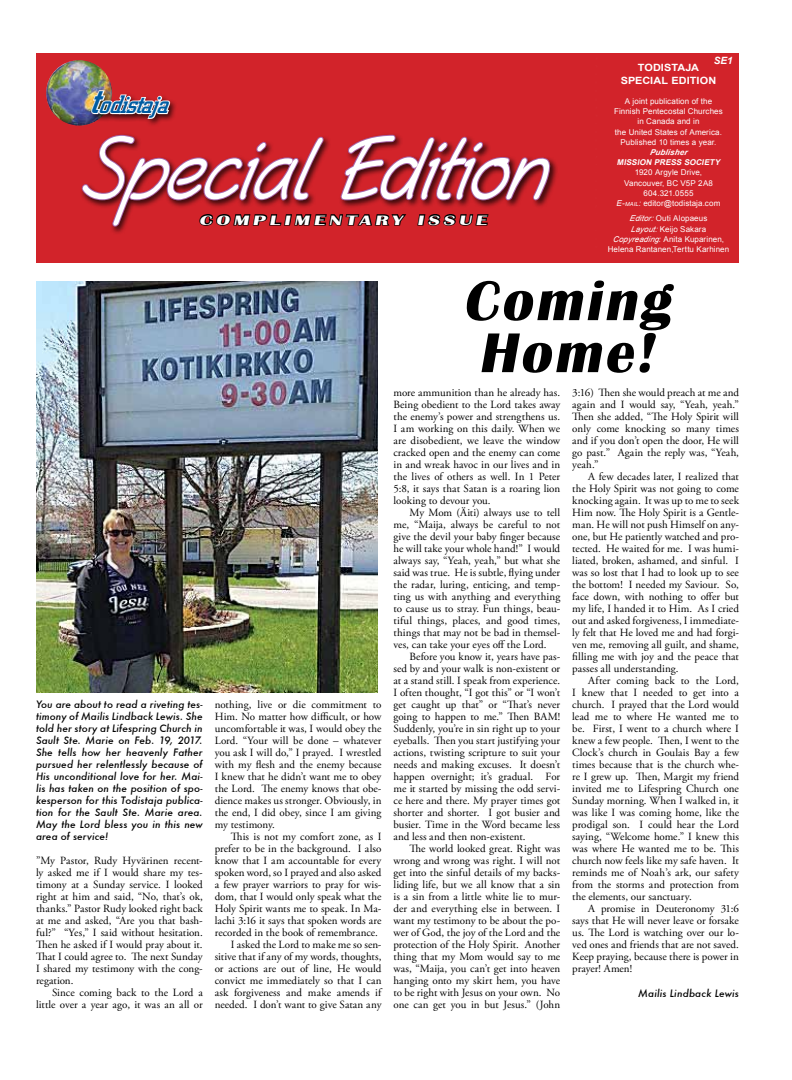
<style>
.page{position:relative;width:792px;height:1080px;background:#fff}
.page>*{position:absolute;margin:0;border:0;box-sizing:border-box;transform-origin:0 0}
.t1{font:italic 92px "Dunkirk";letter-spacing:-.01em;color:#fff;scale:.87 1}
.t2{font:italic 700 58px/52px "Britannic";color:#000}
.t3{font:italic 500 25px "City";letter-spacing:-.015em;color:#005ba1}
.t4{font:italic 700 14px "Britannic";color:#fff;scale:1.5 1}
.t5{font:11px/12px "Adobe Garamond Pro";letter-spacing:.005em;color:#000;text-align:justify}
.t6{font:italic 500 10px/12px "Futura";letter-spacing:.01em;color:#000;text-align:justify}
.t7{font:700 10px/12.2px "Arial";letter-spacing:.01em;color:#fff;text-align:center;scale:1.09 1}
.t8{font:italic 700 10px "Arial";color:#fff}
.t9{font:8px/10.2px "Arial";letter-spacing:.01em;color:#fff;text-align:center}
.t10{font:italic 700 8px "Arial";color:#fff}
.t11{font:italic 700 8px "Arial";color:#fff}
.s1{font-size:36px}
.s2{font-style:italic}
.s3{font-style:italic;font-size:5.6px}
</style>
<div class="page">
<div style="left:36px;top:53px;width:703px;height:210px;background:#d2232a"></div>
<img style="left:46px;top:60px;width:66px;height:66px;border-radius:33px">
<svg style="left:82px;top:60px;width:475px;height:173px"></svg>
<img style="left:36px;top:281px;width:342px;height:411px">
<h3 class="t3" style="left:90px;top:91px;width:84px"><span class="s1">t</span>odistaja</h3>
<h1 class="t1" style="left:79px;top:117px;width:557px">Special Edition</h1>
<p class="t4" style="left:199px;top:212px;width:195px">COMPLIMENTARY ISSUE</p>
<p class="t8" style="left:714px;top:54px;width:20px">SE1</p>
<p class="t7" style="left:621px;top:62px;width:89px">TODISTAJA<br>SPECIAL EDITION</p>
<p class="t9" style="left:614px;top:96px;width:110px">A joint publication of the<br>Finnish Pentecostal Churches in Canada and in<br>the United States of America.<br>Published 10 times a year.</p>
<p class="t11" style="left:650px;top:147px;width:39px">Publisher</p>
<p class="t10" style="left:617px;top:157px;width:107px">MISSION PRESS SOCIETY</p>
<p class="t9" style="left:617px;top:168px;width:105px">1920 Argyle Drive,<br>Vancouver, BC V5P 2A8<br>604.321.0555<br><span class="s2">E-</span><span class="s3">mail</span><span class="s2">:</span> editor@todistaja.com</p>
<p class="t9" style="left:608px;top:214px;width:123px"><span class="s2">Editor:</span> Outi Alopaeus<br><span class="s2">Layout:</span> Keijo Sakara<br><span class="s2">Copyreading:</span> Anita Kuparinen,<br>Helena Rantanen,Terttu Karhinen</p>
<p class="t6" style="left:36px;top:698px;width:168px">You are about to read a riveting tes&shy;timony of Mailis Lindback Lewis. She told her story at Lifespring Church in Sault Ste. Marie on Feb. 19, 2017.<br>She tells how her heavenly Father pursued her relentlessly because of His unconditional love for her. Mai&shy;lis has taken on the position of spo&shy;kesperson for this Todistaja publica&shy;tion for the Sault Ste. Marie area.<br>May the Lord bless you in this new area of service!</p>
<p class="t5" style="left:36px;top:855px;width:168px">”My Pastor, Rudy Hyvärinen recent&shy;ly asked me if I would share my tes&shy;timony at a Sunday service. I looked right at him and said, “No, that’s ok, thanks.” Pastor Rudy looked right back at me and asked, “Are you that bash&shy;ful?” “Yes,” I said without hesitation.<br>Then he asked if I would pray about it.<br>That I could agree to. The next Sunday I shared my testimony with the cong&shy;regation.</p>
<p class="t5" style="left:36px;top:987px;width:168px;text-align:right">Since coming back to the Lord a little over a year ago, it was an all or</p>
<p class="t5" style="left:215px;top:699px;width:168px">nothing, live or die commitment to Him. No matter how difficult, or how uncomfortable it was, I would obey the Lord. “Your will be done – whatever you ask I will do,” I prayed. I wrestled with my flesh and the enemy because I knew that he didn’t want me to obey the Lord. The enemy knows that obe&shy;dience makes us stronger. Obviously, in the end, I did obey, since I am giving my testimony.</p>
<p class="t5" style="left:231px;top:831px;width:152px">This is not my comfort zone, as I</p>
<p class="t5" style="left:215px;top:843px;width:168px">prefer to be in the background. I also</p>
<p class="t5" style="left:215px;top:855px;width:168px">know that I am accountable for every</p>
<p class="t5" style="left:215px;top:867px;width:168px">spoken word, so I prayed and also asked</p>
<p class="t5" style="left:215px;top:879px;width:168px">a few prayer warriors to pray for wis-</p>
<p class="t5" style="left:215px;top:891px;width:168px">dom, that I would only speak what the</p>
<p class="t5" style="left:215px;top:903px;width:168px">Holy Spirit wants me to speak. In Ma-</p>
<p class="t5" style="left:215px;top:915px;width:168px">lachi 3:16 it says that spoken words are</p>
<p class="t5" style="left:215px;top:927px;width:165px">recorded in the book of remembrance.</p>
<p class="t5" style="left:231px;top:939px;width:152px">I asked the Lord to make me so sen-</p>
<p class="t5" style="left:215px;top:951px;width:168px">sitive that if any of my words, thoughts,</p>
<p class="t5" style="left:215px;top:963px;width:168px">or actions are out of line, He would</p>
<p class="t5" style="left:215px;top:975px;width:168px">convict me immediately so that I can</p>
<p class="t5" style="left:215px;top:987px;width:168px">ask forgiveness and make amends if</p>
<p class="t5" style="left:215px;top:999px;width:168px">needed. I don’t want to give Satan any</p>
<h2 class="t2" style="left:462px;top:275px;width:221px">Coming<br>Home!</h2>
<p class="t5" style="left:394px;top:387px;width:168px">more ammunition than he already has.<br>Being obedient to the Lord takes away the enemy’s power and strengthens us.<br>I am working on this daily. When we are disobedient, we leave the window cracked open and the enemy can come in and wreak havoc in our lives and in the lives of others as well. In 1 Peter 5:8, it says that Satan is a roaring lion looking to devour you.</p>
<p class="t5" style="left:394px;top:507px;width:168px;text-indent:16px">My Mom (Äiti) always use to tell me, “Maija, always be careful to not give the devil your baby finger because he will take your whole hand!” I would always say, “Yeah, yeah,” but what she said was true. He is subtle, flying under the radar, luring, enticing, and temp&shy;ting us with anything and everything to cause us to stray. Fun things, beau&shy;tiful things, places, and good times, things that may not be bad in themsel&shy;ves, can take your eyes off the Lord.</p>
<p class="t5" style="left:394px;top:651px;width:168px;text-indent:16px">Before you know it, years have pas&shy;sed by and your walk is non-existent or at a stand still. I speak from experience.<br>I often thought, “I got this” or “I won’t get caught up that” or “That’s never going to happen to me.” Then BAM!<br>Suddenly, you’re in sin right up to your eyeballs. Then you start justifying your actions, twisting scripture to suit your needs and making excuses. It doesn’t happen overnight; it’s gradual. For me it started by missing the odd servi&shy;ce here and there. My prayer times got shorter and shorter. I got busier and busier. Time in the Word became less and less and then non-existent.</p>
<p class="t5" style="left:394px;top:843px;width:168px;text-indent:16px">The world looked great. Right was wrong and wrong was right. I will not get into the sinful details of my backs&shy;liding life, but we all know that a sin is a sin from a little white lie to mur&shy;der and everything else in between. I want my testimony to be about the po&shy;wer of God, the joy of the Lord and the protection of the Holy Spirit. Another thing that my Mom would say to me was, “Maija, you can’t get into heaven hanging onto my skirt hem, you have to be right with Jesus on your own. No one can get you in but Jesus.” (John</p>
<p class="t5" style="left:572px;top:387px;width:168px">3:16) Then she would preach at me and again and I would say, “Yeah, yeah.” Then she added, “The Holy Spirit will only come knocking so many times and if you don’t open the door, He will go past.” Again the reply was, “Yeah, yeah.”</p>
<p class="t5" style="left:572px;top:471px;width:168px;text-indent:16px">A few decades later, I realized that the Holy Spirit was not going to come knocking again. It was up to me to seek Him now. The Holy Spirit is a Gentle&shy;man. He will not push Himself on any&shy;one, but He patiently watched and pro&shy;tected. He waited for me. I was humi&shy;liated, broken, ashamed, and sinful. I was so lost that I had to look up to see the bottom! I needed my Saviour. So, face down, with nothing to offer but my life, I handed it to Him. As I cried out and asked forgiveness, I immediate&shy;ly felt that He loved me and had forgi&shy;ven me, removing all guilt, and shame, filling me with joy and the peace that passes all understanding.</p>
<p class="t5" style="left:572px;top:675px;width:168px;text-indent:16px">After coming back to the Lord, I knew that I needed to get into a church. I prayed that the Lord would lead me to where He wanted me to be. First, I went to a church where I knew a few people. Then, I went to the Clock’s church in Goulais Bay a few times because that is the church whe&shy;re I grew up. Then, Margit my friend invited me to Lifespring Church one Sunday morning. When I walked in, it was like I was coming home, like the prodigal son. I could hear the Lord saying, “Welcome home.” I knew this was where He wanted me to be. This church now feels like my safe haven. It reminds me of Noah’s ark, our safety from the storms and protection from the elements, our sanctuary.</p>
<p class="t5" style="left:572px;top:903px;width:168px;text-indent:16px">A promise in Deuteronomy 31:6 says that He will never leave or forsake us. The Lord is watching over our lo&shy;ved ones and friends that are not saved.<br>Keep praying, because there is power in prayer! Amen!</p>
<p class="t6" style="left:638px;top:987px;width:102px">Mailis Lindback Lewis</p>
</div>
